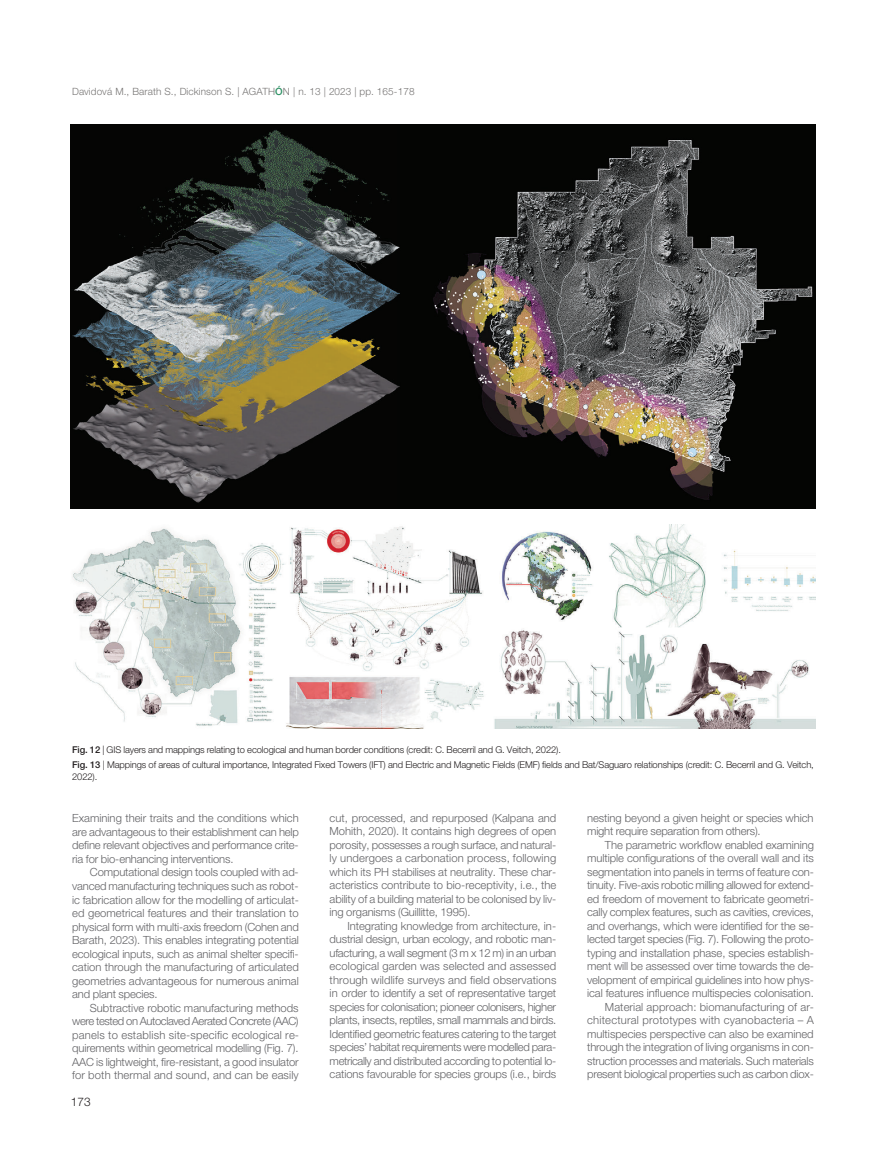
<style>
.page{position:relative;width:886px;height:1170px;background:#fff}
.page>*{position:absolute;margin:0;border:0;box-sizing:border-box;transform-origin:0 0}
.t1{font:300 11.88px "Helvetica Neue LT Std";color:#231f20}
.t2{font:300 11.25px/13.5px "Helvetica Neue LT Std";letter-spacing:-.01em;color:#636366;text-align:justify}
.t3{font:300 10px "Helvetica Neue LT Std";letter-spacing:.005em;color:#777574}
.t4{font:300 9.38px/15.8px "Helvetica Neue LT Std";letter-spacing:-.01em;color:#231f20}
.s1{font-weight:500;color:#2b8f62}
.s2{font-weight:500}
</style>
<div class="page">
<img style="left:72px;top:524px;width:743px;height:204px">
<img style="left:71px;top:124px;width:744px;height:384px">
<p class="t3" style="left:72px;top:88px;width:344px">Davidová M., Barath S., Dickinson S. | AGATH<span class="s1">Ó</span>N | n. 13 | 2023 | pp. 165-178</p>
<p class="t4" style="left:72px;top:742px;width:743px"><span class="s2">Fig. 12</span> | GIS layers and mappings relating to ecological and human border conditions (credit: C. Becerril and G. Veitch, 2022).<br><span class="s2">Fig. 13</span> | Mappings of areas of cultural importance, Integrated Fixed Towers (IFT) and Electric and Magnetic Fields (EMF) fields and Bat/Saguaro relationships (credit: C. Becerril and G. Veitch,</p>
<p class="t4" style="left:72px;top:769px;width:27px">2022).</p>
<p class="t2" style="left:72px;top:812px;width:228px">Examining their traits and the conditions which are advantageous to their establishment can help define relevant objectives and performance crite&shy;ria for bio-enhancing interventions.</p>
<p class="t2" style="left:72px;top:866px;width:228px;text-indent:18px">Computational design tools coupled with ad&shy;vanced manufacturing techniques such as robot&shy;ic fabrication allow for the modelling of articulat&shy;ed geometrical features and their translation to physical form with multi-axis freedom (Cohen and Barath, 2023). This enables integrating potential ecological inputs, such as animal shelter specifi&shy;cation through the manufacturing of articulated geometries advantageous for numerous animal and plant species.</p>
<p class="t2" style="left:72px;top:1001px;width:228px;text-indent:18px">Subtractive robotic manufacturing methods were tested on Autoclaved Aerated Concrete (AAC) panels to establish site-specific ecological re&shy;quirements within geometrical modelling (Fig. 7).<br>AAC is lightweight, fire-resistant, a good insulator for both thermal and sound, and can be easily</p>
<p class="t1" style="left:71px;top:1097px;width:21px">173</p>
<p class="t2" style="left:330px;top:812px;width:228px">cut, processed, and repurposed (Kalpana and Mohith, 2020). It contains high degrees of open porosity, possesses a rough surface, and natural&shy;ly undergoes a carbonation process, following which its PH stabilises at neutrality. These char&shy;acteristics contribute to bio-receptivity, i.e., the ability of a building material to be colonised by liv&shy;ing organisms (Guillitte, 1995).</p>
<p class="t2" style="left:330px;top:920px;width:228px;text-indent:18px">Integrating knowledge from architecture, in&shy;dustrial design, urban ecology, and robotic man&shy;ufacturing, a wall segment (3 m x 12 m) in an urban ecological garden was selected and assessed through wildlife surveys and field observations in order to identify a set of representative target species for colonisation; pioneer colonisers, higher plants, insects, reptiles, small mammals and birds.<br>Identified geometric features catering to the target species’ habitat requirements were modelled para&shy;metrically and distributed according to potential lo&shy;cations favourable for species groups (i.e., birds</p>
<p class="t2" style="left:587px;top:812px;width:228px">nesting beyond a given height or species which might require separation from others).</p>
<p class="t2" style="left:587px;top:839px;width:228px;text-align:right">The parametric workflow enabled examining multiple configurations of the overall wall and its segmentation into panels in terms of feature con&shy;tinuity. Five-axis robotic milling allowed for extend&shy;ed freedom of movement to fabricate geometri&shy;cally complex features, such as cavities, crevices, and overhangs, which were identified for the se&shy;lected target species (Fig. 7). Following the proto&shy;typing and installation phase, species establish&shy;ment will be assessed over time towards the de&shy;velopment of empirical guidelines into how phys&shy;ical features influence multispecies colonisation.<br>Material approach: biomanufacturing of ar&shy;chitectural prototypes with cyanobacteria – A multispecies perspective can also be examined through the integration of living organisms in con&shy;struction processes and materials. Such materials present biological properties such as carbon diox-</p>
</div>
